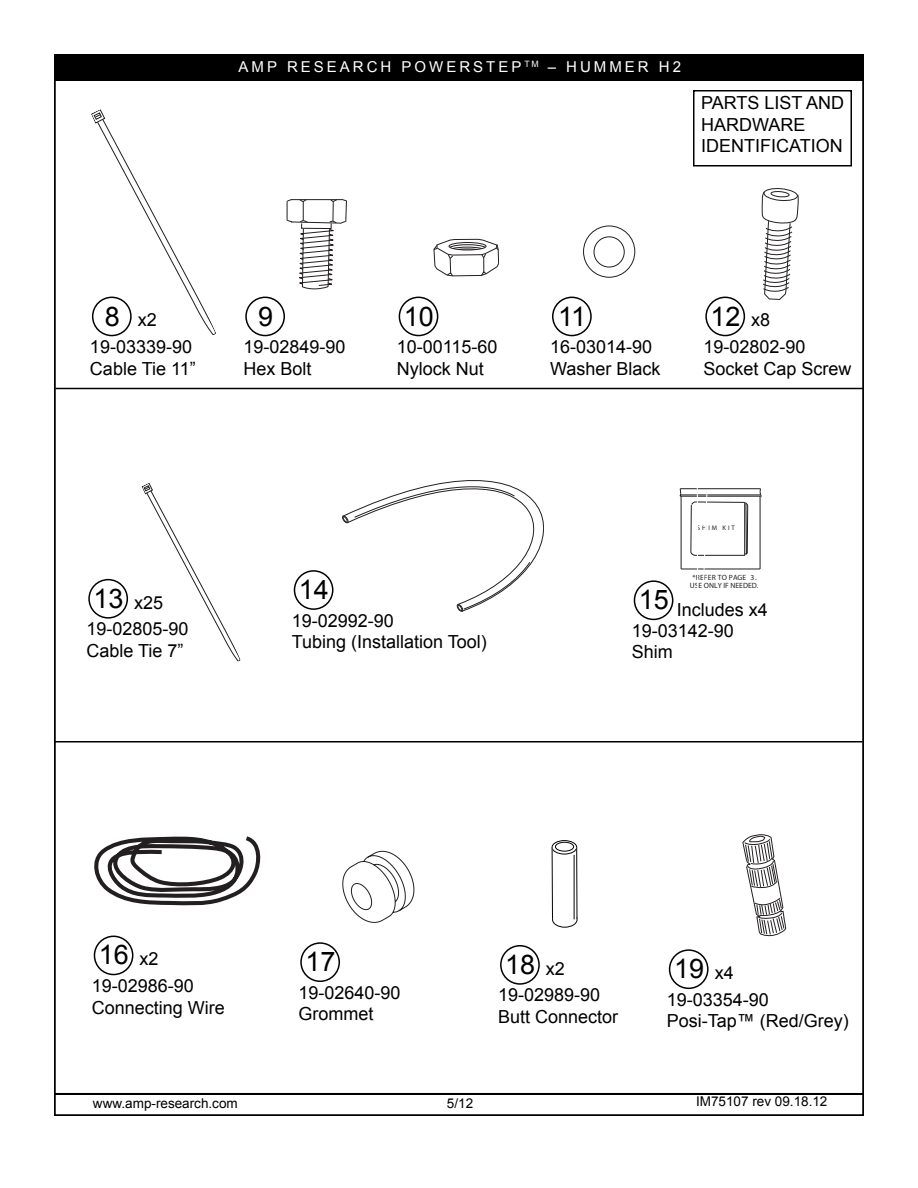
<style>
.page{position:relative;width:918px;height:1188px;background:#fff}
.page>*{position:absolute;margin:0;border:0;box-sizing:border-box;transform-origin:0 0}
.t1{font:27px "Arial";color:#000}
.t2{font:18px/21.6px "Arial";color:#000}
.t3{font:15px "Arial";letter-spacing:.2em;color:#fff}
.t4{font:13.5px "Arial";color:#000}
.t5{font:300 7.65px/8.2px "Citizen";color:#231f20;text-align:center}
.t6{font:300 6.6px "Citizen";letter-spacing:.295em;color:#231f20}
.s1{font-size:27px}
.s2{font-size:18px}
</style>
<div class="page">
<div style="left:54px;top:55px;width:809px;height:26px;background:#000"></div>
<div style="left:54px;top:1094px;width:810px;height:22px;border:1px solid #000"></div>
<hr style="left:55px;top:388px;width:809px;height:1px;background:#000">
<hr style="left:54px;top:741px;width:808px;height:2px;background:#000">
<svg style="left:342px;top:851px;width:72px;height:72px"></svg>
<svg style="left:342px;top:480px;width:202px;height:131px"></svg>
<svg style="left:91px;top:109px;width:125px;height:226px"></svg>
<svg style="left:141px;top:483px;width:99px;height:179px"></svg>
<div style="left:92px;top:297px;width:40px;height:39px;border:1px solid #000;border-radius:50%"></div>
<div style="left:693px;top:90px;width:159px;height:77px;border:1px solid #000"></div>
<div style="left:245px;top:297px;width:40px;height:39px;border:1px solid #000;border-radius:50%"></div>
<svg style="left:287px;top:199px;width:60px;height:90px"></svg>
<div style="left:399px;top:297px;width:39px;height:39px;border:1px solid #000;border-radius:50%"></div>
<div style="left:552px;top:297px;width:40px;height:39px;border:1px solid #000;border-radius:50%"></div>
<div style="left:705px;top:297px;width:40px;height:39px;border:1px solid #000;border-radius:50%"></div>
<div style="left:88px;top:579px;width:40px;height:40px;border:1px solid #000;border-radius:50%"></div>
<div style="left:294px;top:570px;width:39px;height:40px;border:1px solid #000;border-radius:50%"></div>
<div style="left:634px;top:580px;width:39px;height:40px;border:1px solid #000;border-radius:50%"></div>
<div style="left:94px;top:936px;width:39px;height:39px;border:1px solid #000;border-radius:50%"></div>
<div style="left:300px;top:942px;width:40px;height:40px;border:1px solid #000;border-radius:50%"></div>
<div style="left:500px;top:945px;width:40px;height:40px;border:1px solid #000;border-radius:50%"></div>
<div style="left:669px;top:949px;width:40px;height:40px;border:1px solid #000;border-radius:50%"></div>
<svg style="left:434px;top:239px;width:65px;height:37px"></svg>
<div style="left:594px;top:237px;width:31px;height:30px;border:1px solid #231f20;border-radius:50%"></div>
<div style="left:583px;top:226px;width:52px;height:52px;border:1px solid #231f20;border-radius:50%"></div>
<svg style="left:762px;top:188px;width:36px;height:112px"></svg>
<hr style="left:681px;top:496px;width:1px;height:73px;background:#231f20">
<hr style="left:681px;top:569px;width:79px;height:1px;background:#231f20">
<hr style="left:760px;top:496px;width:1px;height:73px;background:#231f20">
<hr style="left:680px;top:496px;width:80px;height:1px;background:#231f20">
<hr style="left:680px;top:494px;width:81px;height:1px;background:#231f20">
<hr style="left:680px;top:488px;width:80px;height:1px;background:#231f20">
<svg style="left:690px;top:494px;width:59px;height:76px"></svg>
<svg style="left:94px;top:836px;width:166px;height:69px"></svg>
<svg style="left:552px;top:841px;width:25px;height:13px"></svg>
<div style="left:552px;top:840px;width:25px;height:14px;border:1px solid #050504;border-radius:50%"></div>
<div style="left:555px;top:842px;width:19px;height:9px;background:#fff;border-radius:50%"></div>
<div style="left:555px;top:842px;width:19px;height:10px;border:1px solid #050504;border-radius:50%"></div>
<svg style="left:552px;top:916px;width:26px;height:12px"></svg>
<hr style="left:576px;top:847px;width:1px;height:72px;background:#050504">
<hr style="left:552px;top:847px;width:1px;height:72px;background:#050504">
<hr style="left:574px;top:855px;width:1px;height:64px;background:#050504">
<svg style="left:742px;top:834px;width:44px;height:102px"></svg>
<p class="t3" style="left:239px;top:61px;width:444px">AMP RESEARCH POWERSTEP <sup>TM</sup> – HUMMER H2</p>
<p class="t2" style="left:701px;top:94px;width:145px">PARTS LIST AND<br>HARDWARE<br>IDENTIFICATION</p>
<p class="t2" style="left:90px;top:309px;width:104px;line-height:26.5px;text-indent:15px"><span class="s1">8</span> x2<br>19-03339-90</p>
<p class="t2" style="left:90px;top:359px;width:107px">Cable Tie 11”</p>
<h1 class="t1" style="left:258px;top:306px;width:17px">9</h1>
<p class="t2" style="left:243px;top:338px;width:104px">19-02849-90<br>Hex Bolt</p>
<h1 class="t1" style="left:404px;top:306px;width:32px">10</h1>
<p class="t2" style="left:397px;top:338px;width:102px">10-00115-60<br>Nylock Nut</p>
<h1 class="t1" style="left:558px;top:306px;width:30px">11</h1>
<p class="t2" style="left:550px;top:338px;width:112px">16-03014-90<br>Washer Black</p>
<h1 class="t1" style="left:711px;top:306px;width:61px">12 <span class="s2">x8</span></h1>
<p class="t2" style="left:703px;top:338px;width:150px">19-02802-90<br>Socket Cap Screw</p>
<p class="t2" style="left:86px;top:591px;width:104px;line-height:26.5px;text-indent:7px"><span class="s1">13</span> x25<br>19-02805-90</p>
<p class="t2" style="left:86px;top:641px;width:99px">Cable Tie 7”</p>
<h1 class="t1" style="left:299px;top:579px;width:32px">14</h1>
<p class="t2" style="left:292px;top:611px;width:197px">19-02992-90<br>Tubing (Installation Tool)</p>
<p class="t6" style="left:697px;top:524px;width:40px">SHIM KIT</p>
<p class="t5" style="left:690px;top:573px;width:70px">*REFER TO PAGE 3.<br>USE ONLY IF NEEDED.</p>
<p class="t2" style="left:677px;top:601px;width:93px">Includes x4</p>
<h1 class="t1" style="left:639px;top:590px;width:32px">15</h1>
<p class="t2" style="left:632px;top:621px;width:104px">19-03142-90<br>Shim</p>
<h1 class="t1" style="left:99px;top:945px;width:61px">16 <span class="s2">x2</span></h1>
<p class="t2" style="left:92px;top:977px;width:135px">19-02986-90<br>Connecting Wire</p>
<h1 class="t1" style="left:306px;top:952px;width:32px">17</h1>
<p class="t2" style="left:298px;top:983px;width:104px">19-02640-90<br>Grommet</p>
<h1 class="t1" style="left:505px;top:954px;width:61px">18 <span class="s2">x2</span></h1>
<p class="t2" style="left:498px;top:986px;width:122px">19-02989-90<br>Butt Connector</p>
<h1 class="t1" style="left:674px;top:959px;width:61px">19 <span class="s2">x4</span></h1>
<p class="t2" style="left:667px;top:990px;width:184px">19-03354-90<br>Posi-Tap™ (Red/Grey)</p>
<p class="t4" style="left:93px;top:1098px;width:146px">www.amp-research.com</p>
<p class="t4" style="left:447px;top:1098px;width:28px">5/12</p>
<p class="t4" style="left:696px;top:1096px;width:133px">IM75107 rev 09.18.12</p>
</div>
